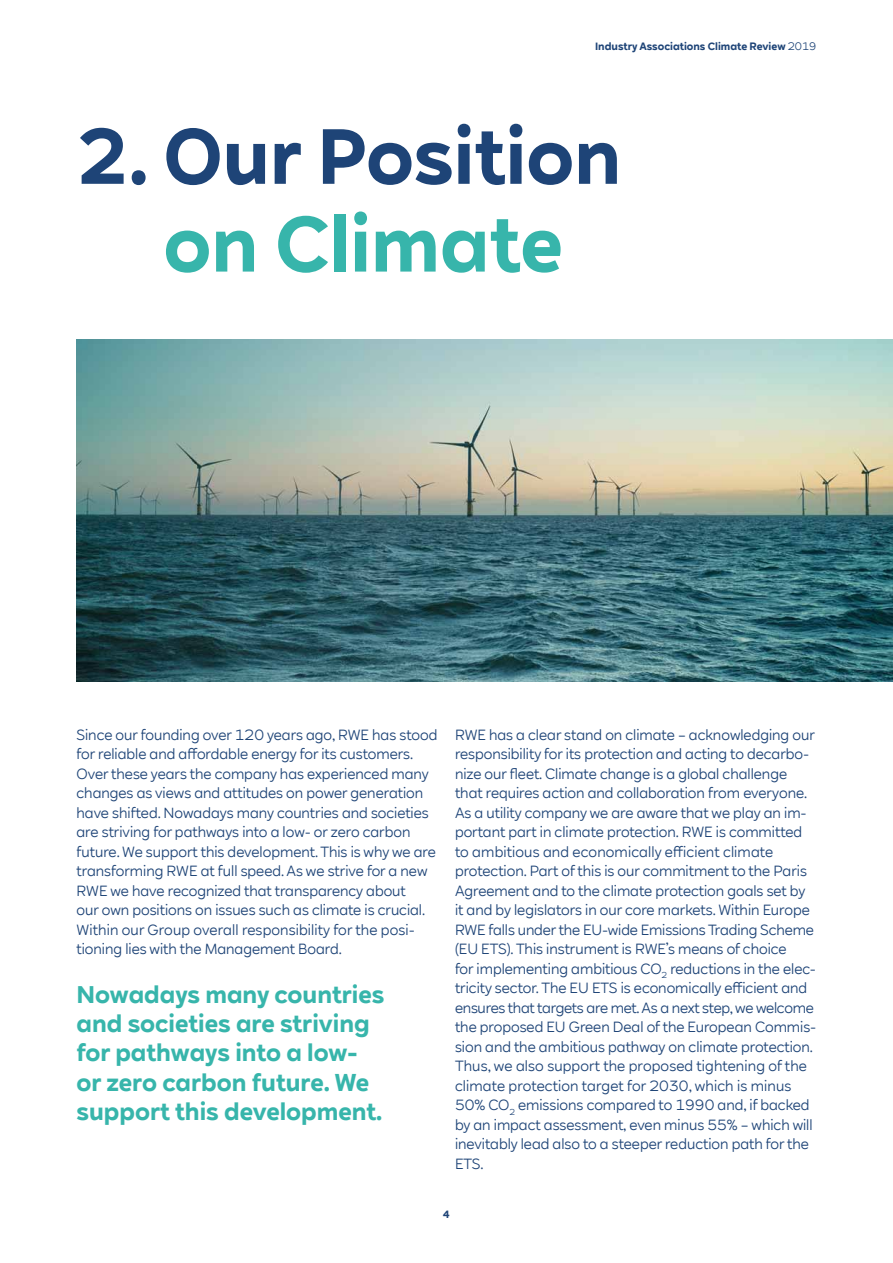
<style>
.page{position:relative;width:893px;height:1263px;background:#fff}
.page>*{position:absolute;margin:0;border:0;box-sizing:border-box;transform-origin:0 0}
.t1{font:700 76.5px "RWE Sans";color:#1e4477}
.t2{font:700 76.5px "RWE Sans";color:#37b5ab}
.t3{font:700 24px/29.2px "RWE Sans";color:#37b5ab}
.t4{font:14.25px/19.5px "RWE Sans";color:#1e4477}
.t5{font:700 10.5px "RWE Sans";color:#1e4477}
.s1{font-weight:400}
</style>
<div class="page">
<img style="left:77px;top:340px;width:816px;height:341px">
<p class="t5" style="left:595px;top:40px;width:223px">Industry Associations Climate Review <span class="s1">2019</span></p>
<h1 class="t1" style="left:77px;top:110px;width:546px">2. Our Position</h1>
<h1 class="t2" style="left:163px;top:198px;width:401px">on Climate</h1>
<p class="t4" style="left:77px;top:725px;width:362px">Since our founding over 120 years ago, RWE has stood for reliable and affordable energy for its customers.<br>Over these years the company has experienced many changes as views and attitudes on power generation have shifted. Nowadays many countries and societies are striving for pathways into a low- or zero carbon future. We support this development. This is why we are transforming RWE at full speed. As we strive for a new RWE we have recognized that transparency about<br>our own positions on issues such as climate is crucial.<br>Within our Group overall responsibility for the posi&shy;tioning lies with the Management Board.</p>
<h2 class="t3" style="left:77px;top:980px;width:309px">Nowadays many countries and societies are striving for pathways into a low&shy;or zero carbon future. We support this development.</h2>
<p class="t4" style="left:455px;top:725px;width:363px">RWE has a clear stand on climate – acknowledging our responsibility for its protection and acting to decarbo&shy;nize our fleet. Climate change is a global challenge that requires action and collaboration from everyone.<br>As a utility company we are aware that we play an im&shy;portant part in climate protection. RWE is committed to ambitious and economically efficient climate protection. Part of this is our commitment to the Paris Agreement and to the climate protection goals set by it and by legislators in our core markets. Within Europe RWE falls under the EU-wide Emissions Trading Scheme (EU ETS). This instrument is RWE’s means of choice<br>for implementing ambitious CO<sub>2</sub> reductions in the elec&shy;tricity sector. The EU ETS is economically efficient and ensures that targets are met. As a next step, we welcome the proposed EU Green Deal of the European Commis&shy;sion and the ambitious pathway on climate protection.<br>Thus, we also support the proposed tightening of the climate protection target for 2030, which is minus 50% CO<sub>2</sub> emissions compared to 1990 and, if backed by an impact assessment, even minus 55% – which will inevitably lead also to a steeper reduction path for the ETS.</p>
<p class="t5" style="left:443px;top:1208px;width:9px">4</p>
</div>
